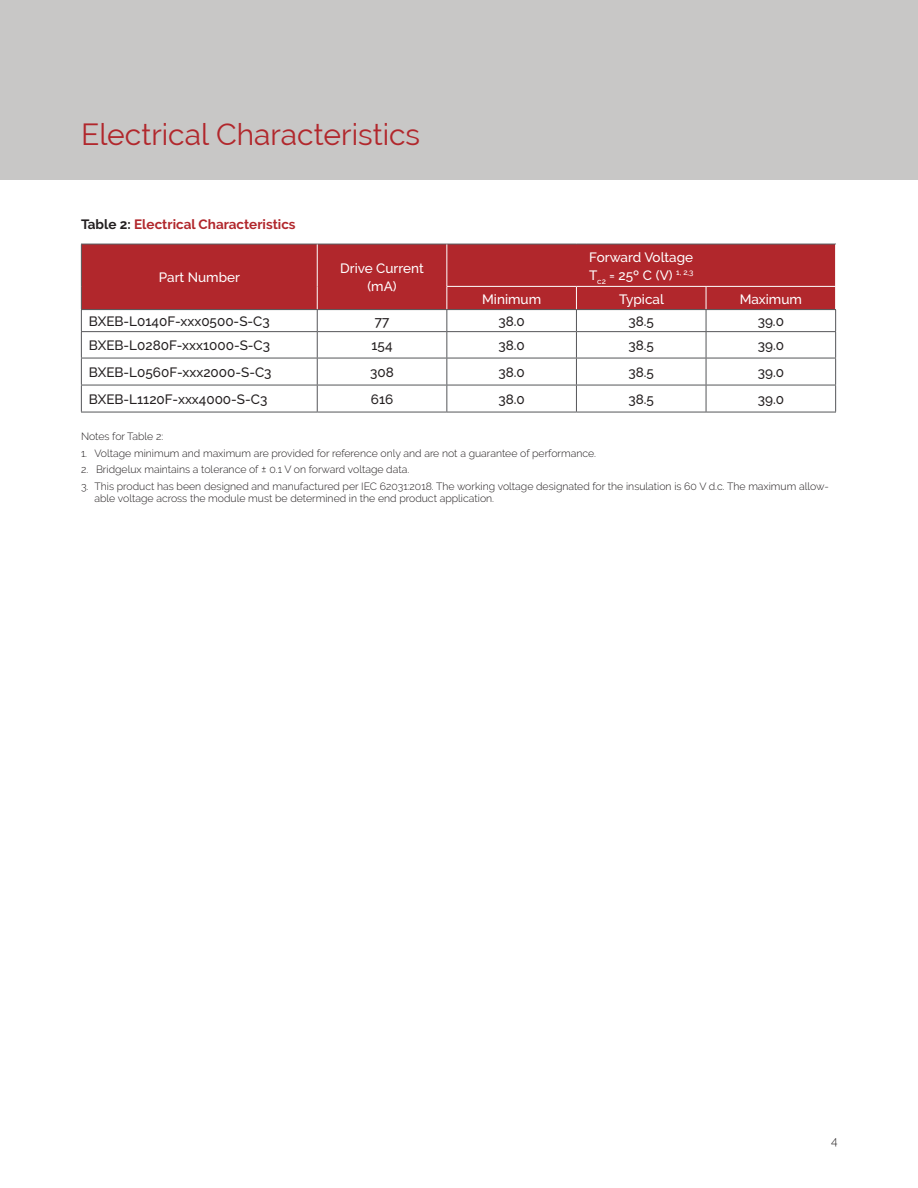
<style>
.page{position:relative;width:918px;height:1188px;background:#fff}
.page>*{position:absolute;margin:0;border:0;box-sizing:border-box;transform-origin:0 0}
.t1{font:30px "Raleway";color:#b1272c}
.t2{font:500 13.5px "Raleway";color:#231f20}
.t3{font:500 13.5px/18px "Raleway";color:#fff;text-align:center}
.t4{font:700 13.5px "Raleway";color:#b1272c}
.t5{font:300 12px "Raleway";color:#231f20}
.t6{font:300 10.5px/12px "Raleway";color:#231f20}
.s1{color:#231f20}
.s2{font-size:12px}
</style>
<div class="page">
<div style="left:0;top:0;width:918px;height:180px;background:#c8c7c6"></div>
<div style="left:82px;top:245px;width:753px;height:64px;background:#b1272c"></div>
<hr style="left:81px;top:244px;width:236px;height:1px;background:#555659">
<hr style="left:81px;top:244px;width:1px;height:42px;background:#555659">
<hr style="left:317px;top:244px;width:130px;height:1px;background:#555659">
<hr style="left:317px;top:244px;width:1px;height:42px;background:#fff">
<hr style="left:447px;top:244px;width:129px;height:1px;background:#555659">
<hr style="left:576px;top:244px;width:130px;height:1px;background:#555659">
<hr style="left:706px;top:244px;width:130px;height:1px;background:#555659">
<hr style="left:446px;top:244px;width:1px;height:42px;background:#fff">
<hr style="left:835px;top:244px;width:1px;height:42px;background:#fff">
<hr style="left:446px;top:286px;width:130px;height:1px;background:#fff">
<hr style="left:576px;top:286px;width:130px;height:1px;background:#fff">
<hr style="left:706px;top:286px;width:130px;height:1px;background:#fff">
<hr style="left:81px;top:309px;width:236px;height:1px;background:#555659">
<hr style="left:317px;top:309px;width:130px;height:1px;background:#555659">
<hr style="left:447px;top:309px;width:129px;height:1px;background:#555659">
<hr style="left:576px;top:309px;width:130px;height:1px;background:#555659">
<hr style="left:706px;top:309px;width:130px;height:1px;background:#555659">
<hr style="left:81px;top:331px;width:236px;height:1px;background:#555659">
<hr style="left:317px;top:331px;width:130px;height:1px;background:#555659">
<hr style="left:447px;top:331px;width:129px;height:1px;background:#555659">
<hr style="left:576px;top:331px;width:130px;height:1px;background:#555659">
<hr style="left:706px;top:331px;width:130px;height:1px;background:#555659">
<hr style="left:81px;top:358px;width:236px;height:1px;background:#555659">
<hr style="left:317px;top:358px;width:130px;height:1px;background:#555659">
<hr style="left:447px;top:358px;width:129px;height:1px;background:#555659">
<hr style="left:576px;top:358px;width:130px;height:1px;background:#555659">
<hr style="left:706px;top:358px;width:130px;height:1px;background:#555659">
<hr style="left:81px;top:385px;width:236px;height:1px;background:#555659">
<svg style="left:81px;top:286px;width:1px;height:126px"></svg>
<hr style="left:317px;top:385px;width:130px;height:1px;background:#555659">
<svg style="left:317px;top:286px;width:1px;height:126px"></svg>
<hr style="left:447px;top:385px;width:129px;height:1px;background:#555659">
<svg style="left:446px;top:287px;width:1px;height:125px"></svg>
<hr style="left:576px;top:385px;width:130px;height:1px;background:#555659">
<svg style="left:576px;top:287px;width:1px;height:125px"></svg>
<hr style="left:706px;top:385px;width:130px;height:1px;background:#555659">
<svg style="left:706px;top:287px;width:1px;height:125px"></svg>
<svg style="left:835px;top:287px;width:1px;height:125px"></svg>
<hr style="left:81px;top:412px;width:236px;height:1px;background:#555659">
<hr style="left:317px;top:412px;width:130px;height:1px;background:#555659">
<hr style="left:447px;top:412px;width:129px;height:1px;background:#555659">
<hr style="left:576px;top:412px;width:130px;height:1px;background:#555659">
<hr style="left:706px;top:412px;width:130px;height:1px;background:#555659">
<h1 class="t1" style="left:81px;top:117px;width:341px">Electrical Characteristics</h1>
<p class="t4" style="left:81px;top:216px;width:216px"><span class="s1">Table 2:</span> Electrical Characteristics</p>
<p class="t3" style="left:159px;top:269px;width:83px">Part Number</p>
<p class="t3" style="left:340px;top:260px;width:85px">Drive Current (mA)</p>
<p class="t3" style="left:589px;top:248px;width:106px;text-align:left">Forward Voltage<br>T<sub>c2</sub> = 25º C (V) <sup>1,</sup> <sup>2,3</sup></p>
<p class="t3" style="left:482px;top:290px;width:61px">Minimum</p>
<p class="t3" style="left:619px;top:290px;width:46px">Typical</p>
<p class="t3" style="left:740px;top:290px;width:64px">Maximum</p>
<p class="t2" style="left:89px;top:314px;width:182px">BXEB-L0140F-xxx0500-S-C3</p>
<p class="t2" style="left:375px;top:314px;width:16px">77</p>
<p class="t2" style="left:498px;top:314px;width:28px">38.0</p>
<p class="t2" style="left:629px;top:314px;width:27px">38.5</p>
<p class="t2" style="left:758px;top:314px;width:28px">39.0</p>
<p class="t2" style="left:89px;top:338px;width:183px">BXEB-L0280F-xxx1000-S-C3</p>
<p class="t2" style="left:372px;top:338px;width:23px">154</p>
<p class="t2" style="left:498px;top:338px;width:28px">38.0</p>
<p class="t2" style="left:629px;top:338px;width:27px">38.5</p>
<p class="t2" style="left:758px;top:338px;width:28px">39.0</p>
<p class="t2" style="left:89px;top:365px;width:184px">BXEB-L0560F-xxx2000-S-C3</p>
<p class="t2" style="left:370px;top:365px;width:25px">308</p>
<p class="t2" style="left:499px;top:365px;width:28px">38.0</p>
<p class="t2" style="left:629px;top:365px;width:27px">38.5</p>
<p class="t2" style="left:758px;top:365px;width:28px">39.0</p>
<p class="t2" style="left:89px;top:392px;width:180px">BXEB-L1120F-xxx4000-S-C3</p>
<p class="t2" style="left:371px;top:392px;width:24px">616</p>
<p class="t2" style="left:499px;top:392px;width:28px">38.0</p>
<p class="t2" style="left:629px;top:392px;width:27px">38.5</p>
<p class="t2" style="left:758px;top:392px;width:28px">39.0</p>
<p class="t6" style="left:81px;top:430px;width:84px">Notes for Table 2:</p>
<p class="t6" style="left:81px;top:447px;width:517px">1. Voltage minimum and maximum are provided for reference only and are not a guarantee of performance.</p>
<p class="t6" style="left:81px;top:463px;width:330px">2. Bridgelux maintains a tolerance of <span class="s2">±</span> 0.1 V on forward voltage data.</p>
<p class="t6" style="left:95px;top:480px;width:736px;text-indent:-14px">3. This product has been designed and manufactured per IEC 62031:2018. The working voltage designated for the insulation is 60 V d.c. The maximum allow&shy;able voltage across the module must be determined in the end product application.</p>
<p class="t5" style="left:831px;top:1134px;width:8px">4</p>
</div>
